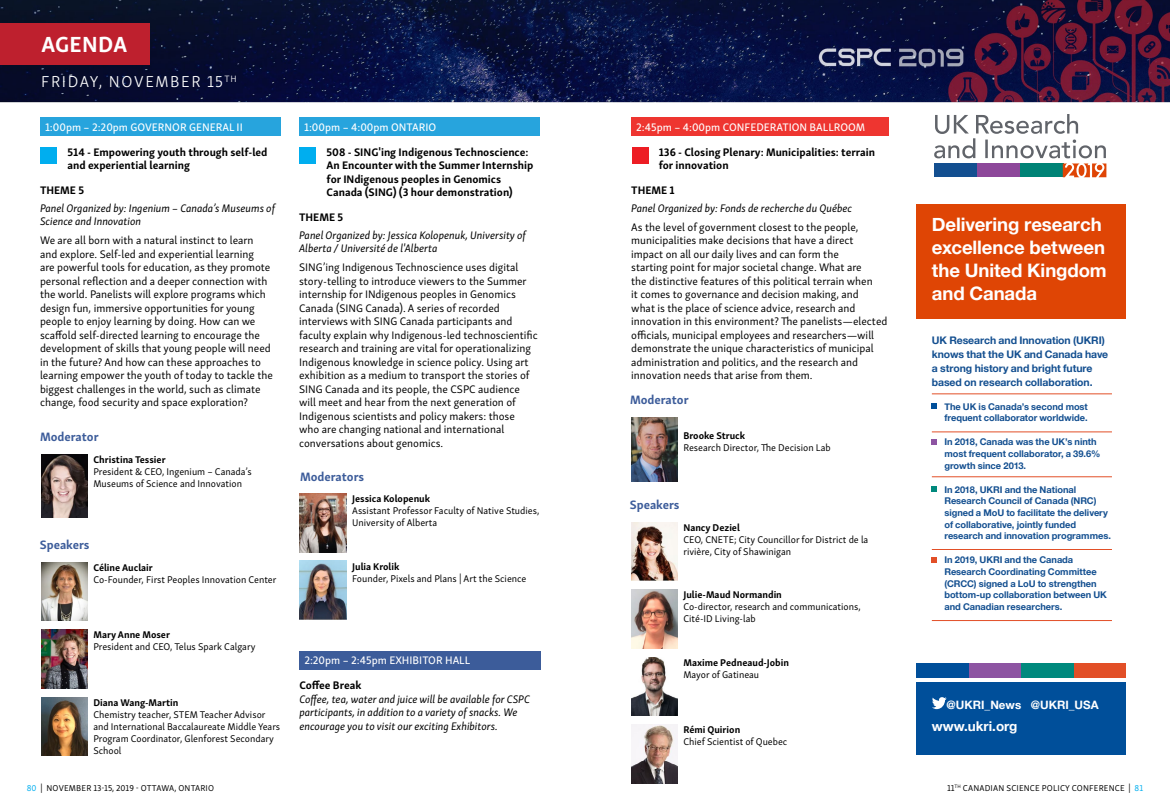
<style>
.page{position:relative;width:1170px;height:810px;background:#fff}
.page>*{position:absolute;margin:0;border:0;box-sizing:border-box;transform-origin:0 0}
.t1{font:700 22.5px "Skolar Sans Latn";letter-spacing:.01em;color:#fff}
.t2{font:700 18.62px/23.2px "Helvetica Neue";letter-spacing:-.005em;color:#fff}
.t3{font:300 16.25px "Skolar Sans Latn";letter-spacing:.1em;color:#fff}
.t4{font:700 13.5px "Helvetica Neue";color:#fff}
.t5{font:700 12.5px "Skolar Sans Latn";color:#3c5c9a}
.t6{font:700 11.62px "Helvetica Neue";color:#fff}
.t7{font:11.25px/13.5px "Skolar Sans Latn";color:#000}
.t8{font:italic 11.25px/13.5px "Skolar Sans Latn";color:#000}
.t9{font:700 11.25px/13.5px "Skolar Sans Latn";color:#000}
.t10{font:11.25px "Skolar Sans Latn Me";color:#fff}
.t11{font:700 10.5px/13.9px "Helvetica Neue";letter-spacing:-.005em;color:#134f90}
.t12{font:10px/12px "Skolar Sans Latn";color:#000}
.t13{font:700 10px "Skolar Sans Latn";color:#000}
.t14{font:700 9.25px/11.6px "Helvetica Neue";color:#134f90}
.t15{font:8.75px "Skolar Sans Latn";letter-spacing:.02em;color:#000}
.s1{color:#00aeef}
</style>
<div class="page">
<img style="left:0;top:0;width:1170px;height:103px">
<img style="left:41px;top:562px;width:47px;height:59px">
<img style="left:41px;top:630px;width:47px;height:58px">
<img style="left:41px;top:697px;width:47px;height:59px">
<div style="left:40px;top:118px;width:241px;height:18px;background:#27a4dd"></div>
<div style="left:40px;top:147px;width:17px;height:17px;background:#00aeef"></div>
<img style="left:41px;top:454px;width:47px;height:63px">
<img style="left:300px;top:493px;width:47px;height:59px">
<img style="left:300px;top:561px;width:47px;height:59px">
<div style="left:299px;top:118px;width:241px;height:18px;background:#27a4dd"></div>
<div style="left:299px;top:147px;width:17px;height:17px;background:#00aeef"></div>
<div style="left:299px;top:651px;width:242px;height:18px;background:#3c5c9a"></div>
<div style="left:0;top:23px;width:149px;height:41px;background:#be202e"></div>
<img style="left:631px;top:522px;width:47px;height:59px">
<img style="left:631px;top:590px;width:47px;height:58px">
<img style="left:631px;top:657px;width:47px;height:59px">
<img style="left:631px;top:725px;width:47px;height:58px">
<div style="left:631px;top:118px;width:258px;height:18px;background:#ee3530"></div>
<div style="left:632px;top:147px;width:17px;height:17px;background:#ed1d24"></div>
<img style="left:631px;top:418px;width:47px;height:63px">
<div style="left:1073px;top:682px;width:52px;height:73px;background:#004f9a"></div>
<div style="left:1021px;top:682px;width:52px;height:73px;background:#004f9a"></div>
<div style="left:968px;top:682px;width:53px;height:73px;background:#004f9a"></div>
<div style="left:916px;top:682px;width:52px;height:73px;background:#004f9a"></div>
<div style="left:1073px;top:663px;width:52px;height:14px;background:#e24f27"></div>
<div style="left:1021px;top:663px;width:52px;height:14px;background:#00897d"></div>
<div style="left:968px;top:663px;width:53px;height:14px;background:#8d54a2"></div>
<div style="left:916px;top:663px;width:52px;height:14px;background:#004f9a"></div>
<div style="left:916px;top:204px;width:209px;height:114px;background:#df4505"></div>
<svg style="left:934px;top:115px;width:172px;height:62px"></svg>
<hr style="left:932px;top:394px;width:180px;height:1px;background:#e24f27">
<hr style="left:932px;top:432px;width:180px;height:1px;background:#e24f27">
<hr style="left:932px;top:477px;width:180px;height:1px;background:#e24f27">
<hr style="left:932px;top:549px;width:180px;height:1px;background:#e24f27">
<hr style="left:932px;top:620px;width:180px;height:1px;background:#e24f27">
<svg style="left:932px;top:404px;width:5px;height:5px"></svg>
<svg style="left:932px;top:439px;width:5px;height:5px"></svg>
<svg style="left:932px;top:487px;width:5px;height:5px"></svg>
<svg style="left:932px;top:557px;width:5px;height:5px"></svg>
<svg style="left:932px;top:697px;width:15px;height:12px"></svg>
<h1 class="t1" style="left:41px;top:26px;width:87px">AGENDA</h1>
<h3 class="t3" style="left:41px;top:69px;width:197px">FRIDAY, NOVEMBER 15<sup>TH</sup></h3>
<p class="t10" style="left:45px;top:119px;width:199px">1:00pm – 2:20pm GOVERNOR GENERAL II</p>
<p class="t9" style="left:68px;top:144px;width:202px">514 - Empowering youth through self-led and experiential learning</p>
<p class="t9" style="left:40px;top:182px;width:46px">THEME 5</p>
<p class="t8" style="left:40px;top:200px;width:237px">Panel Organized by: Ingenium – Canada’s Museums of<br>Science and Innovation</p>
<p class="t7" style="left:40px;top:233px;width:235px">We are all born with a natural instinct to learn and explore. Self-led and experiential learning<br>are powerful tools for education, as they promote personal reflection and a deeper connection with the world. Panelists will explore programs which design fun, immersive opportunities for young people to enjoy learning by doing. How can we scaffold self-directed learning to encourage the development of skills that young people will need in the future? And how can these approaches to learning empower the youth of today to tackle the biggest challenges in the world, such as climate change, food security and space exploration?</p>
<p class="t5" style="left:40px;top:426px;width:60px">Moderator</p>
<p class="t13" style="left:93px;top:451px;width:74px">Christina Tessier</p>
<p class="t12" style="left:93px;top:465px;width:160px">President &amp; CEO, Ingenium – Canada’s<br>Museums of Science and Innovation</p>
<p class="t5" style="left:40px;top:535px;width:51px">Speakers</p>
<p class="t13" style="left:93px;top:559px;width:61px">Céline Auclair</p>
<p class="t12" style="left:93px;top:573px;width:185px">Co-Founder, First Peoples Innovation Center</p>
<p class="t13" style="left:93px;top:627px;width:78px">Mary Anne Moser</p>
<p class="t12" style="left:93px;top:640px;width:164px">President and CEO, Telus Spark Calgary</p>
<p class="t13" style="left:93px;top:694px;width:87px">Diana Wang-Martin</p>
<p class="t12" style="left:93px;top:708px;width:188px">Chemistry teacher, STEM Teacher Advisor and International Baccalaureate Middle Years Program Coordinator, Glenforest Secondary School</p>
<p class="t10" style="left:304px;top:119px;width:134px">1:00pm – 4:00pm ONTARIO</p>
<p class="t9" style="left:327px;top:144px;width:208px">508 - SING'ing Indigenous Technoscience:<br>An Encounter with the Summer Internship for INdigenous peoples in Genomics Canada (SING) (3 hour demonstration)</p>
<p class="t9" style="left:299px;top:209px;width:46px">THEME 5</p>
<p class="t8" style="left:299px;top:227px;width:228px">Panel Organized by: Jessica Kolopenuk, University of<br>Alberta / Université de l'Alberta</p>
<p class="t7" style="left:299px;top:260px;width:240px">SING’ing Indigenous Technoscience uses digital story-telling to introduce viewers to the Summer internship for INdigenous peoples in Genomics Canada (SING Canada). A series of recorded interviews with SING Canada participants and faculty explain why Indigenous-led technoscientific research and training are vital for operationalizing Indigenous knowledge in science policy. Using art exhibition as a medium to transport the stories of SING Canada and its people, the CSPC audience will meet and hear from the next generation of Indigenous scientists and policy makers: those who are changing national and international conversations about genomics.</p>
<p class="t5" style="left:300px;top:466px;width:66px">Moderators</p>
<p class="t13" style="left:352px;top:491px;width:80px">Jessica Kolopenuk</p>
<p class="t12" style="left:352px;top:504px;width:189px">Assistant Professor Faculty of Native Studies,<br>University of Alberta</p>
<p class="t13" style="left:352px;top:558px;width:49px">Julia Krolik</p>
<p class="t12" style="left:352px;top:571px;width:176px">Founder, Pixels and Plans | Art the Science</p>
<p class="t10" style="left:304px;top:652px;width:167px">2:20pm – 2:45pm EXHIBITOR HALL</p>
<p class="t9" style="left:299px;top:677px;width:64px">Coffee Break</p>
<p class="t8" style="left:299px;top:691px;width:232px">Coffee, tea, water and juice will be available for CSPC participants, in addition to a variety of snacks. We encourage you to visit our exciting Exhibitors.</p>
<p class="t10" style="left:636px;top:119px;width:231px">2:45pm – 4:00pm CONFEDERATION BALLROOM</p>
<p class="t9" style="left:659px;top:144px;width:218px">136 - Closing Plenary: Municipalities: terrain for innovation</p>
<p class="t9" style="left:631px;top:182px;width:45px">THEME 1</p>
<p class="t8" style="left:631px;top:200px;width:222px">Panel Organized by: Fonds de recherche du Québec</p>
<p class="t7" style="left:631px;top:219px;width:258px">As the level of government closest to the people, municipalities make decisions that have a direct impact on all our daily lives and can form the<br>starting point for major societal change. What are<br>the distinctive features of this political terrain when<br>it comes to governance and decision making, and<br>what is the place of science advice, research and innovation in this environment? The panelists—elected officials, municipal employees and researchers—will demonstrate the unique characteristics of municipal administration and politics, and the research and innovation needs that arise from them.</p>
<p class="t5" style="left:630px;top:390px;width:60px">Moderator</p>
<p class="t13" style="left:683px;top:427px;width:63px">Brooke Struck</p>
<p class="t12" style="left:683px;top:441px;width:149px">Research Director, The Decision Lab</p>
<p class="t5" style="left:630px;top:495px;width:51px">Speakers</p>
<p class="t13" style="left:683px;top:519px;width:58px">Nancy Deziel</p>
<p class="t12" style="left:683px;top:533px;width:186px">CEO, CNETE; City Councillor for District de la rivière, City of Shawinigan</p>
<p class="t13" style="left:683px;top:587px;width:100px">Julie-Maud Normandin</p>
<p class="t12" style="left:683px;top:600px;width:179px">Co-director, research and communications,<br>Cité-ID Living-lab</p>
<p class="t13" style="left:683px;top:654px;width:107px">Maxime Pedneaud-Jobin</p>
<p class="t12" style="left:683px;top:668px;width:77px">Mayor of Gatineau</p>
<p class="t13" style="left:683px;top:722px;width:58px">Rémi Quirion</p>
<p class="t12" style="left:683px;top:735px;width:106px">Chief Scientist of Quebec</p>
<h2 class="t2" style="left:932px;top:213px;width:176px">Delivering research excellence between the United Kingdom and Canada</h2>
<p class="t11" style="left:932px;top:333px;width:178px">UK Research and Innovation (UKRI) knows that the UK and Canada have a strong history and bright future based on research collaboration.</p>
<p class="t14" style="left:944px;top:401px;width:145px">The UK is Canada’s second most frequent collaborator worldwide.</p>
<p class="t14" style="left:944px;top:437px;width:157px">In 2018, Canada was the UK’s ninth most frequent collaborator, a 39.6% growth since 2013.</p>
<p class="t14" style="left:944px;top:484px;width:168px">In 2018, UKRI and the National Research Council of Canada (NRC) signed a MoU to facilitate the delivery of collaborative, jointly funded research and innovation programmes.</p>
<p class="t14" style="left:944px;top:555px;width:164px">In 2019, UKRI and the Canada<br>Research Coordinating Committee (CRCC) signed a LoU to strengthen bottom-up collaboration between UK and Canadian researchers.</p>
<p class="t6" style="left:947px;top:696px;width:153px">@UKRI_News @UKRI_USA</p>
<p class="t4" style="left:932px;top:715px;width:87px">www.ukri.org</p>
<p class="t15" style="left:27px;top:781px;width:189px"><span class="s1">80</span> | NOVEMBER 13-15, 2019 - OTTAWA, ONTARIO</p>
<p class="t15" style="left:947px;top:781px;width:198px">11<sup>TH</sup> CANADIAN SCIENCE POLICY CONFERENCE | <span class="s1">81</span></p>
</div>
